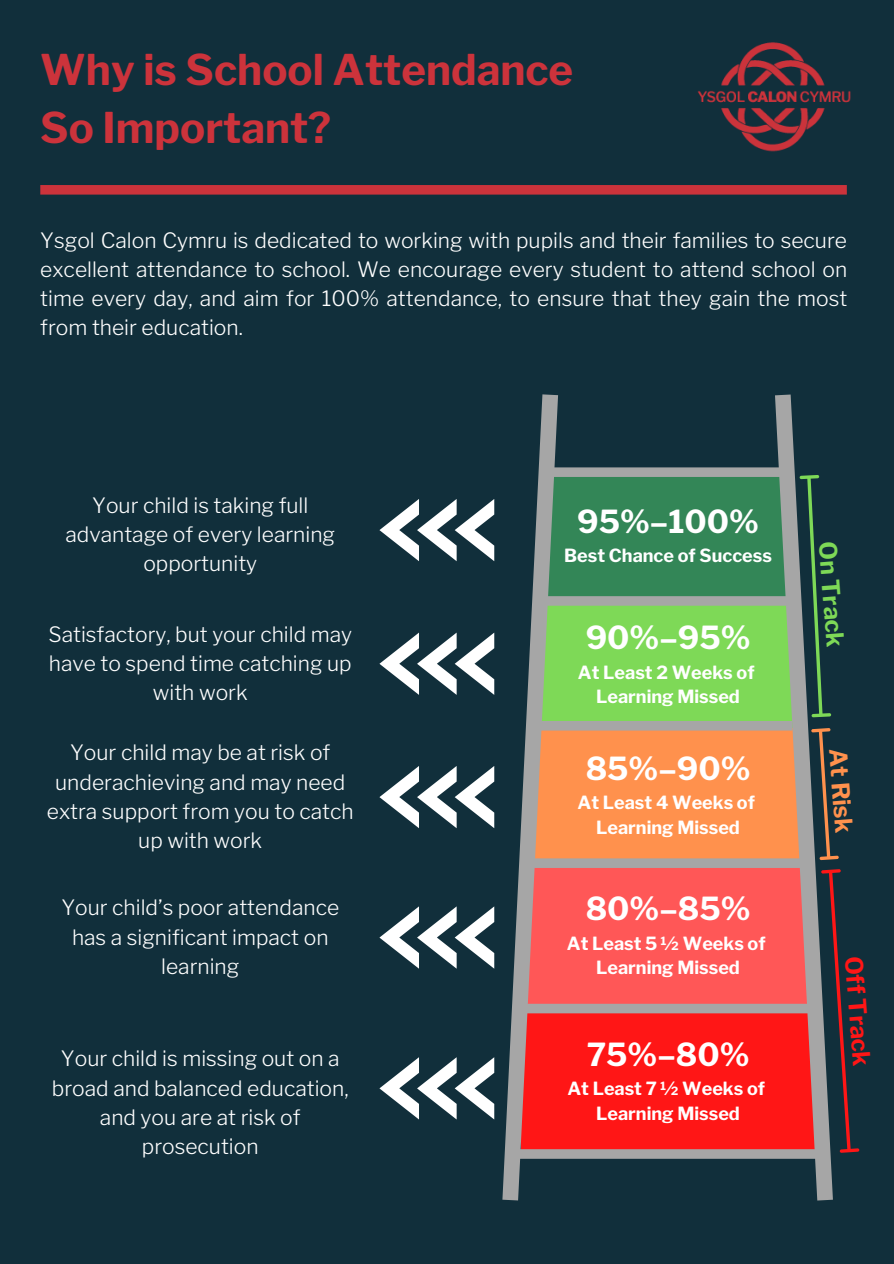
<style>
.page{position:relative;width:894px;height:1264px;background:#fff}
.page>*{position:absolute;margin:0;border:0;box-sizing:border-box;transform-origin:0 0}
.t1{font:700 42px/58.5px "Libre Franklin";color:#cc333b}
.t2{font:700 31.5px "Libre Franklin";color:#fff}
.t3{font:700 24px "Libre Franklin";color:#ff1616}
.t4{font:700 24px "Libre Franklin";color:#7ed957}
.t5{font:700 24px "Libre Franklin";color:#ff914d}
.t6{font:300 21px/29.2px "Libre Franklin";color:#fff;text-align:center}
.t7{font:700 18px/24.8px "Libre Franklin";color:#fff;text-align:center}
</style>
<div class="page">
<div style="left:0;top:0;width:893px;height:1263px;background:#112f3b"></div>
<svg style="left:379px;top:1057px;width:115px;height:62px"></svg>
<svg style="left:379px;top:906px;width:115px;height:62px"></svg>
<svg style="left:379px;top:766px;width:115px;height:62px"></svg>
<svg style="left:379px;top:633px;width:115px;height:62px"></svg>
<svg style="left:379px;top:499px;width:115px;height:62px"></svg>
<svg style="left:502px;top:394px;width:357px;height:806px"></svg>
<img style="left:697px;top:42px;width:154px;height:110px">
<svg style="left:40px;top:185px;width:806px;height:10px;background:#c3323b"></svg>
<h1 class="t1" style="left:40px;top:40px;width:534px">Why is School Attendance<br>So Important?</h1>
<p class="t6" style="left:40px;top:225px;width:808px;text-align:justify">Ysgol Calon Cymru is dedicated to working with pupils and their families to secure excellent attendance to school. We encourage every student to attend school on time every day, and aim for 100% attendance, to ensure that they gain the most from their education.</p>
<p class="t6" style="left:65px;top:490px;width:271px">Your child is taking full advantage of every learning opportunity</p>
<h2 class="t2" style="left:577px;top:502px;width:183px">95%–100%</h2>
<p class="t7" style="left:564px;top:543px;width:209px">Best Chance of Success</p>
<p class="t6" style="left:48px;top:619px;width:305px">Satisfactory, but your child may have to spend time catching up with work</p>
<p class="t6" style="left:47px;top:738px;width:308px">Your child may be at risk of underachieving and may need extra support from you to catch up with work</p>
<p class="t6" style="left:61px;top:893px;width:279px">Your child’s poor attendance has a significant impact on learning</p>
<p class="t6" style="left:52px;top:1044px;width:298px">Your child is missing out on a broad and balanced education, and you are at risk of prosecution</p>
<h2 class="t2" style="left:585px;top:619px;width:166px">90%–95%</h2>
<p class="t7" style="left:577px;top:659px;width:178px">At Least 2 Weeks of<br>Learning Missed</p>
<h2 class="t2" style="left:585px;top:749px;width:166px">85%–90%</h2>
<p class="t7" style="left:577px;top:790px;width:179px">At Least 4 Weeks of<br>Learning Missed</p>
<h2 class="t2" style="left:585px;top:890px;width:166px">80%–85%</h2>
<p class="t7" style="left:566px;top:930px;width:200px">At Least 5 ½ Weeks of<br>Learning Missed</p>
<h2 class="t2" style="left:586px;top:1035px;width:164px">75%–80%</h2>
<p class="t7" style="left:567px;top:1076px;width:199px">At Least 7 ½ Weeks of<br>Learning Missed</p>
<p class="t4" style="left:842px;top:540px;width:107px;rotate:86deg">On Track</p>
<p class="t5" style="left:852px;top:747px;width:86px;rotate:86deg">At Risk</p>
<p class="t3" style="left:868px;top:954px;width:112px;rotate:86deg">Off Track</p>
</div>
